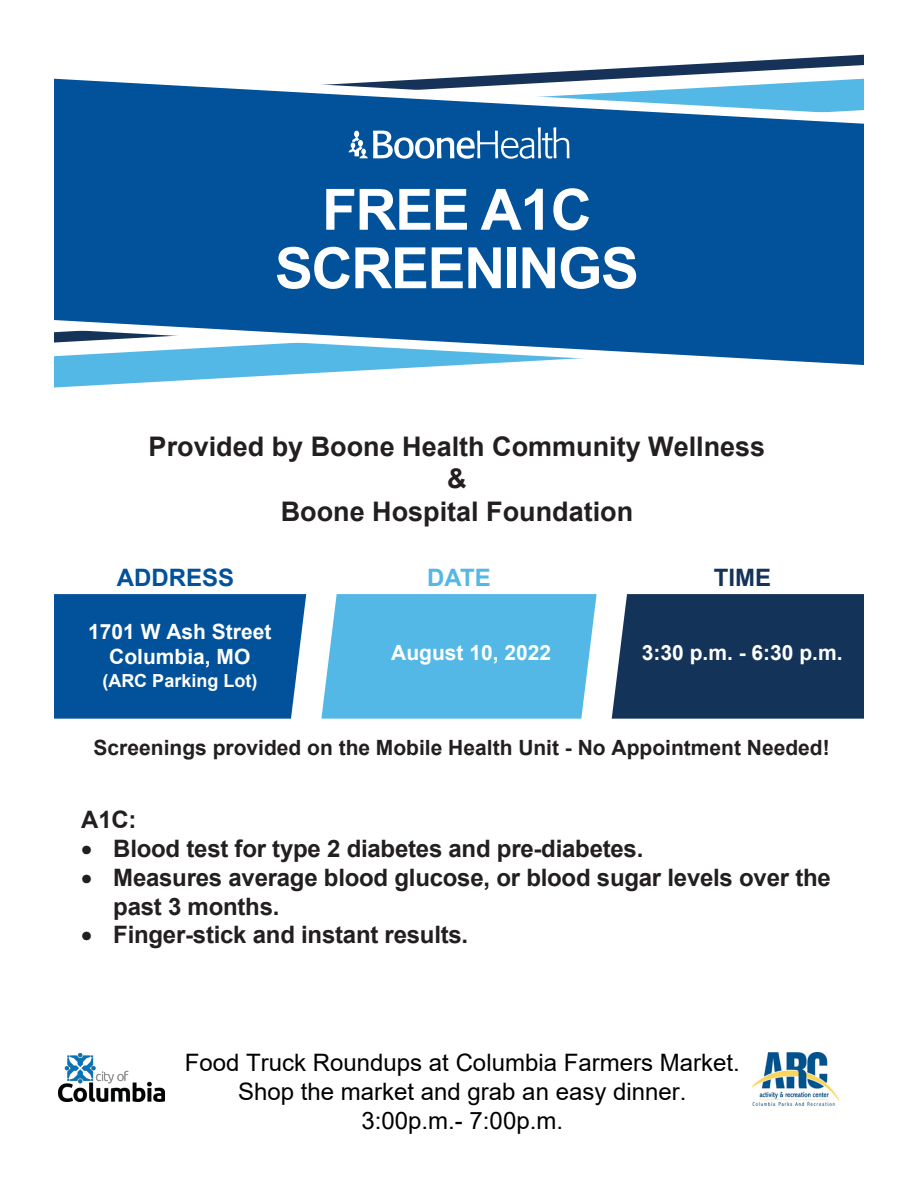
<style>
.page{position:relative;width:918px;height:1188px;background:#fff}
.page>*{position:absolute;margin:0;border:0;box-sizing:border-box;transform-origin:0 0}
.t1{font:700 57px/58.5px "Arial";letter-spacing:-.025em;color:#fff;text-align:center}
.t2{font:700 27px/32.4px "Arial";color:#231f20;text-align:center}
.t3{font:700 24px/28.8px "Arial";letter-spacing:-.01em;color:#231f20}
.t4{font:24px/28.8px "Arial";color:#000;text-align:center}
.t5{font:700 24px "Arial";color:#01529b}
.t6{font:700 24px "Arial";color:#53b8e6}
.t7{font:700 24px "Arial";color:#143359}
.t8{font:700 21px "Arial";color:#231f20}
.t9{font:700 21px/25.2px "Arial";color:#fff;text-align:center}
.t10{font:700 18px "Arial";color:#fff}
</style>
<div class="page">
<svg style="left:54px;top:379px;width:153px;height:9px"></svg>
<svg style="left:698px;top:55px;width:166px;height:9px"></svg>
<svg style="left:54px;top:64px;width:810px;height:315px;background:#2d72ad"></svg>
<svg style="left:321px;top:594px;width:276px;height:125px;background:#5dbce7"></svg>
<div style="left:612px;top:594px;width:252px;height:125px;background:#143359"></div>
<svg style="left:348px;top:127px;width:222px;height:32px"></svg>
<div style="left:54px;top:594px;width:252px;height:125px;background:#01529b"></div>
<img style="left:752px;top:1052px;width:86px;height:53px">
<img style="left:59px;top:1053px;width:105px;height:49px">
<h1 class="t1" style="left:275px;top:182px;width:366px">FREE A1C<br>SCREENINGS</h1>
<p class="t2" style="left:149px;top:430px;width:618px">Provided by Boone Health Community Wellness &amp;<br>Boone Hospital Foundation</p>
<p class="t5" style="left:117px;top:562px;width:119px">ADDRESS</p>
<p class="t6" style="left:427px;top:562px;width:65px">DATE</p>
<p class="t7" style="left:714px;top:562px;width:59px">TIME</p>
<p class="t9" style="left:88px;top:619px;width:185px">1701 W Ash Street<br>Columbia, MO</p>
<p class="t10" style="left:102px;top:668px;width:156px">(ARC Parking Lot)</p>
<p class="t9" style="left:391px;top:641px;width:161px">August 10, 2022</p>
<p class="t9" style="left:642px;top:641px;width:202px">3:30 p.m. - 6:30 p.m.</p>
<p class="t8" style="left:94px;top:732px;width:738px">Screenings provided on the Mobile Health Unit - No Appointment Needed!</p>
<p class="t3" style="left:81px;top:806px;width:57px">A1C:</p>
<p class="t3" style="left:81px;top:835px;width:564px">• Blood test for type 2 diabetes and pre-diabetes.</p>
<p class="t3" style="left:113px;top:864px;width:719px;text-indent:-32px">• Measures average blood glucose, or blood sugar levels over the past 3 months.</p>
<p class="t3" style="left:81px;top:921px;width:389px">• Finger-stick and instant results.</p>
<p class="t4" style="left:185px;top:1048px;width:556px">Food Truck Roundups at Columbia Farmers Market.<br>Shop the market and grab an easy dinner.<br>3:00p.m.- 7:00p.m.</p>
</div>
